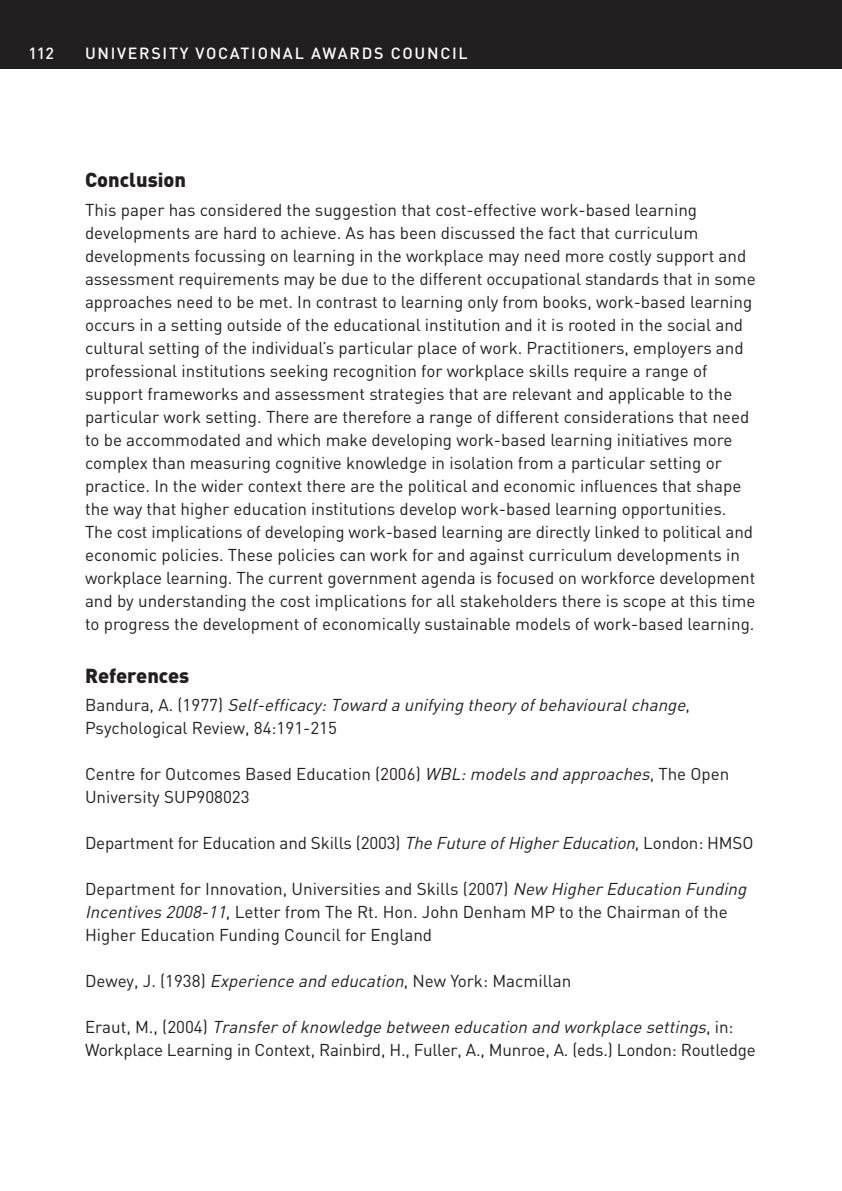
<style>
.page{position:relative;width:842px;height:1191px;background:#fff}
.page>*{position:absolute;margin:0;border:0;box-sizing:border-box;transform-origin:0 0}
.t1{font:900 20px "DIN";color:#231f20}
.t2{font:17px/23px "DIN";color:#231f20}
.t3{font:italic 17px/23px "DIN";color:#231f20}
.t4{font:500 16px "DIN";letter-spacing:.105em;color:#fff}
.s1{font-style:normal}
.s2{font-style:italic}
</style>
<div class="page">
<div style="left:0;top:1px;width:842px;height:68px;background:#231f20"></div>
<p class="t4" style="left:28px;top:47px;width:27px">112</p>
<p class="t4" style="left:85px;top:47px;width:384px">UNIVERSITY VOCATIONAL AWARDS COUNCIL</p>
<p class="t1" style="left:85px;top:173px;width:103px">Conclusion</p>
<p class="t2" style="left:85px;top:200px;width:672px">This paper has considered the suggestion that cost-effective work-based learning developments are hard to achieve. As has been discussed the fact that curriculum developments focussing on learning in the workplace may need more costly support and assessment requirements may be due to the different occupational standards that in some approaches need to be met. In contrast to learning only from books, work-based learning occurs in a setting outside of the educational institution and it is rooted in the social and cultural setting of the individual’s particular place of work. Practitioners, employers and professional institutions seeking recognition for workplace skills require a range of support frameworks and assessment strategies that are relevant and applicable to the particular work setting. There are therefore a range of different considerations that need to be accommodated and which make developing work-based learning initiatives more complex than measuring cognitive knowledge in isolation from a particular setting or practice. In the wider context there are the political and economic influences that shape the way that higher education institutions develop work-based learning opportunities.<br>The cost implications of developing work-based learning are directly linked to political and economic policies. These policies can work for and against curriculum developments in workplace learning. The current government agenda is focused on workforce development and by understanding the cost implications for all stakeholders there is scope at this time to progress the development of economically sustainable models of work-based learning.</p>
<p class="t1" style="left:85px;top:668px;width:106px">References</p>
<p class="t3" style="left:85px;top:695px;width:606px"><span class="s1">B a n d u ra , A . ( 1 9 7 7 )</span> Self-efficacy:Toward a unifying theory ofbehaviouralchange<span class="s1">,<br>Psychological Review, 84:191-215</span></p>
<p class="t2" style="left:85px;top:764px;width:646px">Centre for Outcomes Based Education (2006) <span class="s2">WBL:models and approaches</span>, The Open<br>University SUP908023</p>
<p class="t2" style="left:85px;top:833px;width:670px">Department for Education and Skills (2003) <span class="s2">The Future ofHigher Education</span>, London: HMSO</p>
<p class="t2" style="left:85px;top:879px;width:666px">Department for Innovation, Universities and Skills (2007) <span class="s2">New Higher Education Funding<br>Incentives 2008-11</span>, Letter from The Rt. Hon. John Denham MP to the Chairman of the<br>Higher Education Funding Council for England</p>
<p class="t2" style="left:85px;top:971px;width:488px">Dewey, J. (1938) <span class="s2">Experience and education</span>, New York: Macmillan</p>
<p class="t2" style="left:85px;top:1017px;width:672px">E ra u t , M . , ( 2 0 0 4 ) <span class="s2">Transfer ofknowledge between education and workplace settings</span>, i n :<br>Workplace Learning in Context, Rainbird, H., Fuller, A., Munroe, A. (eds.) London: Routledge</p>
</div>
